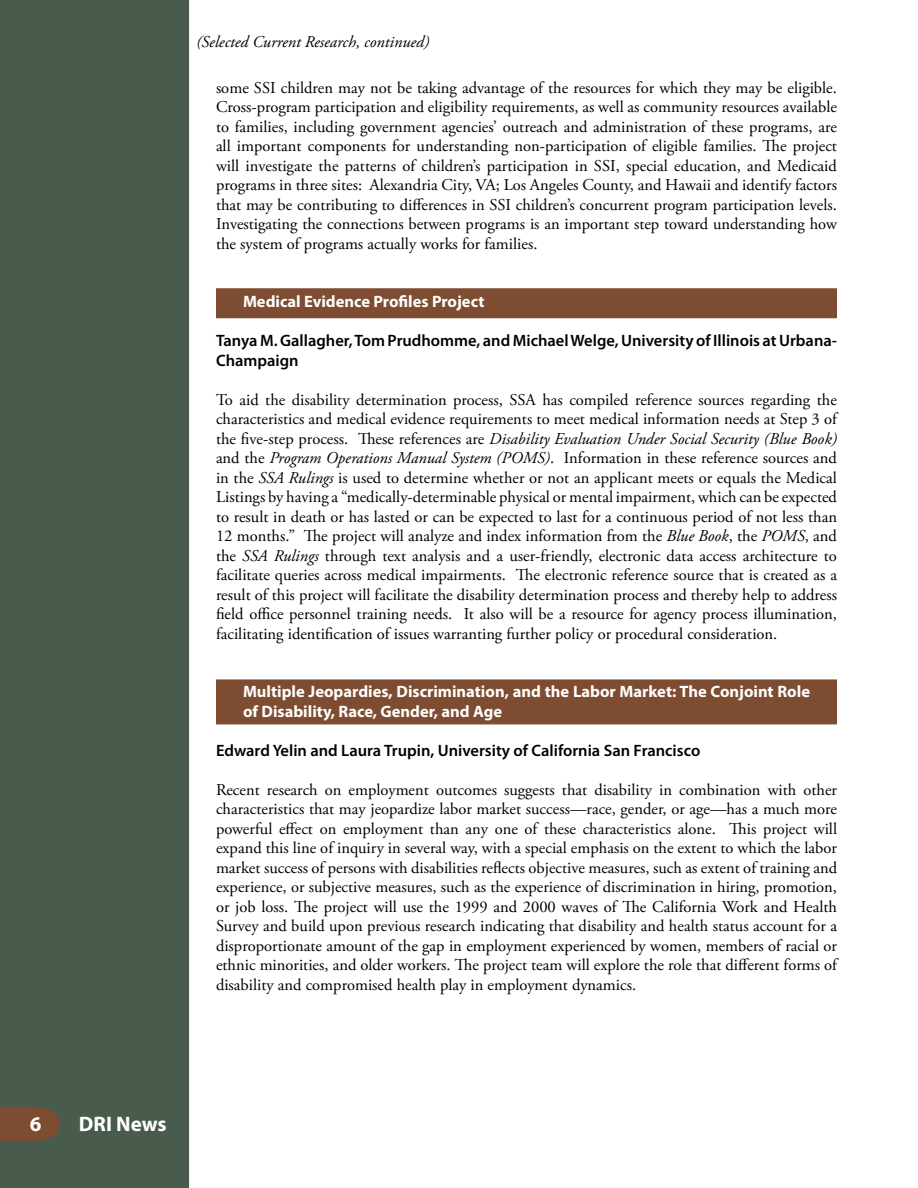
<style>
.page{position:relative;width:918px;height:1188px;background:#fff}
.page>*{position:absolute;margin:0;border:0;box-sizing:border-box;transform-origin:0 0}
.t1{font:700 21px "Myriad Pro";color:#fff}
.First_paragraph_body_text{font:16.5px/19.5px "Adobe Garamond Pro";color:#000;text-align:justify}
.researcher_name_Style_1{font:600 16.5px/19.5px "Myriad Pro";color:#000}
.Research_title_head{font:700 16.5px/19.5px "Myriad Pro";color:#fff}
.DRI_photo_caption{font:italic 16.5px "Adobe Garamond Pro";color:#000}
.Research_title_head_one-line{font:700 16.5px "Myriad Pro";color:#fff}
.s1{font-style:italic}
</style>
<div class="page">
<div style="left:0;top:0;width:189px;height:1188px;background:#485b4c"></div>
<svg style="left:0;top:1106px;width:61px;height:34px"></svg>
<div style="left:216px;top:288px;width:621px;height:30px;background:#7d4c31"></div>
<div style="left:216px;top:679px;width:621px;height:45px;background:#7d4c31"></div>
<p class="DRI_photo_caption" style="left:196px;top:32px;width:235px">(Selected Current Research, continued)</p>
<p class="First_paragraph_body_text" style="left:216px;top:79px;width:623px">some SSI children may not be taking advantage of the resources for which they may be eligible.<br>Cross-program participation and eligibility requirements, as well as community resources available to families, including government agencies’ outreach and administration of these programs, are all important components for understanding non-participation of eligible families. The project will investigate the patterns of children’s participation in SSI, special education, and Medicaid programs in three sites: Alexandria City, VA; Los Angeles County, and Hawaii and identify factors that may be contributing to differences in SSI children’s concurrent program participation levels.<br>Investigating the connections between programs is an important step toward understanding how the system of programs actually works for families.</p>
<p class="Research_title_head_one-line" style="left:243px;top:293px;width:243px">Medical Evidence Profiles Project</p>
<p class="researcher_name_Style_1" style="left:216px;top:331px;width:623px">Tanya M. Gallagher, Tom Prudhomme, and Michael Welge, University of Illinois at Urbana-<br>Champaign</p>
<p class="First_paragraph_body_text" style="left:216px;top:391px;width:623px">To aid the disability determination process, SSA has compiled reference sources regarding the characteristics and medical evidence requirements to meet medical information needs at Step 3 of the five-step process. These references are <span class="s1">Disability Evaluation Under Social Security (Blue Book) </span>and the <span class="s1">Program Operations Manual System (POMS)</span>. Information in these reference sources and in the <span class="s1">SSA Rulings</span> is used to determine whether or not an applicant meets or equals the Medical Listings by having a “medically-determinable physical or mental impairment, which can be expected to result in death or has lasted or can be expected to last for a continuous period of not less than 12 months.” The project will analyze and index information from the <span class="s1">Blue Book</span>, the <span class="s1">POMS</span>, and the <span class="s1">SSA Rulings</span> through text analysis and a user-friendly, electronic data access architecture to facilitate queries across medical impairments. The electronic reference source that is created as a result of this project will facilitate the disability determination process and thereby help to address field office personnel training needs. It also will be a resource for agency process illumination, facilitating identification of issues warranting further policy or procedural consideration.</p>
<p class="Research_title_head" style="left:243px;top:682px;width:569px">Multiple Jeopardies, Discrimination, and the Labor Market: The Conjoint Role of Disability, Race, Gender, and Age</p>
<p class="researcher_name_Style_1" style="left:216px;top:741px;width:486px">Edward Yelin and Laura Trupin, University of California San Francisco</p>
<p class="First_paragraph_body_text" style="left:216px;top:781px;width:623px">Recent research on employment outcomes suggests that disability in combination with other characteristics that may jeopardize labor market success—race, gender, or age—has a much more powerful effect on employment than any one of these characteristics alone. This project will expand this line of inquiry in several way, with a special emphasis on the extent to which the labor market success of persons with disabilities reflects objective measures, such as extent of training and experience, or subjective measures, such as the experience of discrimination in hiring, promotion, or job loss. The project will use the 1999 and 2000 waves of The California Work and Health Survey and build upon previous research indicating that disability and health status account for a disproportionate amount of the gap in employment experienced by women, members of racial or ethnic minorities, and older workers. The project team will explore the role that different forms of disability and compromised health play in employment dynamics.</p>
<p class="t1" style="left:30px;top:1113px;width:13px">6</p>
<p class="t1" style="left:79px;top:1113px;width:89px">DRI News</p>
</div>
